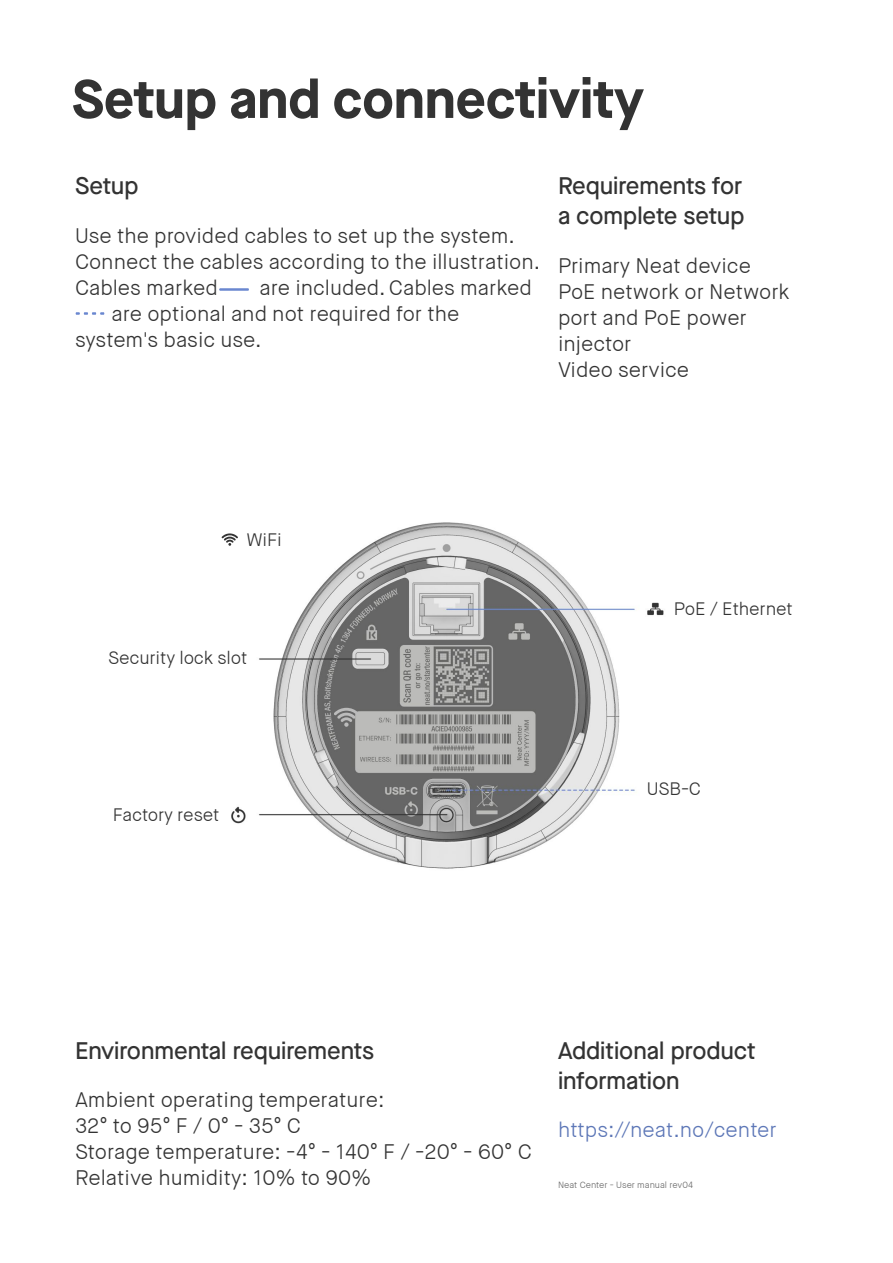
<style>
.page{position:relative;width:893px;height:1263px;background:#fff}
.page>*{position:absolute;margin:0;border:0;box-sizing:border-box;transform-origin:0 0}
.t1{font:700 54px "Maison Neue";color:#333}
.t2{font:500 24px/30px "Maison Neue";color:#333}
.t3{font:300 21px/26.1px "Maison Neue";color:#333}
.t4{font:300 21px "Maison Neue";color:#5d77b7}
.t5{font:300 18px "Maison Neue";letter-spacing:-.01em;color:#333}
.t6{font:300 9px "Maison Neue";color:#666}
</style>
<div class="page">
<img style="left:75px;top:290px;width:589px;height:579px">
<svg style="left:222px;top:533px;width:16px;height:13px"></svg>
<img style="left:219px;top:288px;width:30px;height:2px">
<img style="left:75px;top:312px;width:30px;height:2px">
<svg style="left:334px;top:708px;width:25px;height:19px"></svg>
<h1 class="t1" style="left:72px;top:61px;width:573px">Setup and connectivity</h1>
<p class="t2" style="left:75px;top:171px;width:65px">Setup</p>
<p class="t3" style="left:75px;top:223px;width:467px">Use the provided cables to set up the system.<br>Connect the cables according to the illustration.<br>Cables marked</p>
<p class="t3" style="left:259px;top:276px;width:274px">are included. Cables marked</p>
<p class="t3" style="left:111px;top:302px;width:349px">are optional and not required for the</p>
<p class="t3" style="left:75px;top:328px;width:188px">system's basic use.</p>
<p class="t2" style="left:558px;top:171px;width:188px">Requirements for a complete setup</p>
<p class="t3" style="left:558px;top:253px;width:233px">Primary Neat device<br>PoE network or Network port and PoE power injector<br>Video service</p>
<p class="t5" style="left:246px;top:529px;width:37px">WiFi</p>
<p class="t5" style="left:108px;top:648px;width:141px">Security lock slot</p>
<p class="t5" style="left:113px;top:805px;width:108px">Factory reset</p>
<p class="t5" style="left:674px;top:599px;width:121px">PoE / Ethernet</p>
<p class="t5" style="left:647px;top:779px;width:56px">USB-C</p>
<p class="t2" style="left:75px;top:1035px;width:301px">Environmental requirements</p>
<p class="t3" style="left:75px;top:1087px;width:458px">Ambient operating temperature:<br>32° to 95° F / 0° - 35° C<br>Storage temperature: -4° - 140° F / -20° - 60° C<br>Relative humidity: 10% to 90%</p>
<p class="t2" style="left:558px;top:1035px;width:199px">Additional product information</p>
<p class="t4" style="left:558px;top:1118px;width:220px">https://neat.no/center</p>
<p class="t6" style="left:558px;top:1180px;width:136px">Neat Center - User manual rev04</p>
</div>
